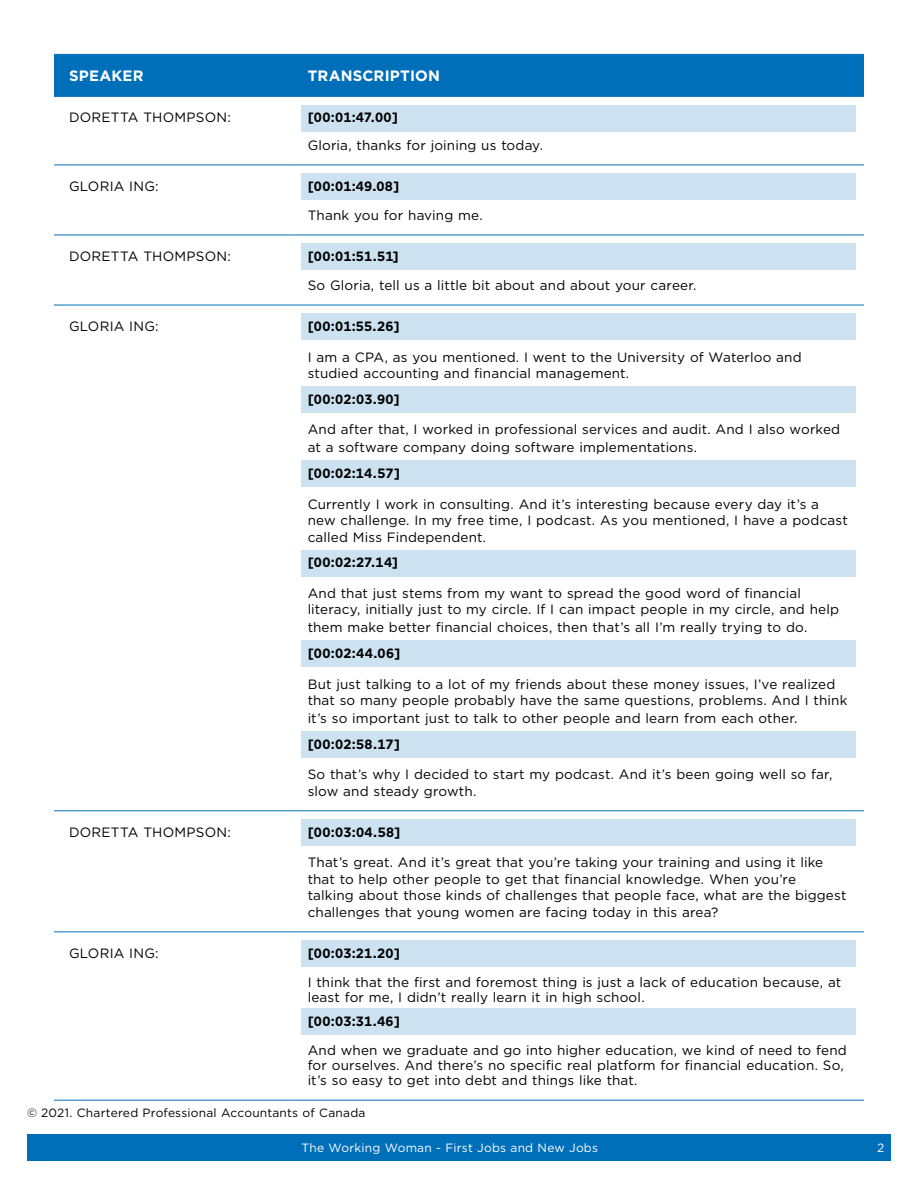
<style>
.page{position:relative;width:918px;height:1188px;background:#fff}
.page>*{position:absolute;margin:0;border:0;box-sizing:border-box;transform-origin:0 0}
.CPA_tableText-header{font:700 15px "Gotham";letter-spacing:.015em;color:#fff}
.CPA_tableText-body{font:13.5px/16.5px "Gotham";letter-spacing:.01em;color:#000}
.CPA_timeStamp{font:700 13.5px "Gotham";letter-spacing:.02em;color:#000}
.t1{font:12px "Gotham";letter-spacing:.015em;color:#000}
.t2{font:12px "Gotham";letter-spacing:.015em;color:#fff}
</style>
<div class="page">
<div style="left:27px;top:1134px;width:864px;height:27px;background:#006fba"></div>
<div style="left:54px;top:55px;width:810px;height:41px;background:#006fba"></div>
<hr style="left:54px;top:54px;width:239px;height:1px;background:#006fba">
<hr style="left:293px;top:54px;width:571px;height:1px;background:#006fba">
<hr style="left:54px;top:96px;width:239px;height:1px;background:#006fba">
<hr style="left:293px;top:96px;width:571px;height:1px;background:#006fba">
<hr style="left:54px;top:165px;width:239px;height:1px;background:#006fba">
<hr style="left:293px;top:165px;width:571px;height:1px;background:#006fba">
<hr style="left:54px;top:235px;width:239px;height:1px;background:#006fba">
<hr style="left:293px;top:235px;width:571px;height:1px;background:#006fba">
<hr style="left:54px;top:305px;width:239px;height:1px;background:#006fba">
<hr style="left:293px;top:305px;width:571px;height:1px;background:#006fba">
<hr style="left:54px;top:810px;width:239px;height:1px;background:#006fba">
<hr style="left:293px;top:810px;width:571px;height:1px;background:#006fba">
<hr style="left:54px;top:931px;width:239px;height:1px;background:#006fba">
<hr style="left:293px;top:931px;width:571px;height:1px;background:#006fba">
<hr style="left:54px;top:1100px;width:239px;height:1px;background:#006fba">
<hr style="left:293px;top:1100px;width:571px;height:1px;background:#006fba">
<div style="left:301px;top:105px;width:555px;height:27px;background:#cce2f1"></div>
<div style="left:301px;top:173px;width:555px;height:27px;background:#cce2f1"></div>
<div style="left:301px;top:243px;width:555px;height:27px;background:#cce2f1"></div>
<div style="left:301px;top:313px;width:555px;height:27px;background:#cce2f1"></div>
<div style="left:301px;top:386px;width:555px;height:27px;background:#cce2f1"></div>
<div style="left:301px;top:460px;width:555px;height:27px;background:#cce2f1"></div>
<div style="left:301px;top:550px;width:555px;height:27px;background:#cce2f1"></div>
<div style="left:301px;top:640px;width:555px;height:27px;background:#cce2f1"></div>
<div style="left:301px;top:731px;width:555px;height:27px;background:#cce2f1"></div>
<div style="left:301px;top:819px;width:555px;height:27px;background:#cce2f1"></div>
<div style="left:301px;top:940px;width:555px;height:27px;background:#cce2f1"></div>
<div style="left:301px;top:1008px;width:555px;height:27px;background:#cce2f1"></div>
<h1 class="CPA_tableText-header" style="left:69px;top:66px;width:76px">SPEAKER</h1>
<h1 class="CPA_tableText-header" style="left:308px;top:66px;width:134px">TRANSCRIPTION</h1>
<p class="CPA_tableText-body" style="left:69px;top:109px;width:163px">DORETTA THOMPSON:</p>
<p class="CPA_timeStamp" style="left:308px;top:108px;width:92px">[00:01:47.00]</p>
<p class="CPA_tableText-body" style="left:308px;top:137px;width:237px">Gloria, thanks for joining us today.</p>
<p class="CPA_tableText-body" style="left:69px;top:177px;width:91px">GLORIA ING:</p>
<p class="CPA_timeStamp" style="left:308px;top:177px;width:93px">[00:01:49.08]</p>
<p class="CPA_tableText-body" style="left:308px;top:207px;width:177px">Thank you for having me.</p>
<p class="CPA_tableText-body" style="left:69px;top:247px;width:163px">DORETTA THOMPSON:</p>
<p class="CPA_timeStamp" style="left:308px;top:247px;width:93px">[00:01:51.51]</p>
<p class="CPA_tableText-body" style="left:308px;top:277px;width:390px">So Gloria, tell us a little bit about and about your career.</p>
<p class="CPA_tableText-body" style="left:69px;top:318px;width:91px">GLORIA ING:</p>
<p class="CPA_timeStamp" style="left:308px;top:317px;width:94px">[00:01:55.26]</p>
<p class="CPA_tableText-body" style="left:308px;top:348px;width:496px">I am a CPA, as you mentioned. I went to the University of Waterloo and studied accounting and financial management.</p>
<p class="CPA_timeStamp" style="left:308px;top:390px;width:94px">[00:02:03.90]</p>
<p class="CPA_tableText-body" style="left:308px;top:420px;width:534px;line-height:18px">And after that, I worked in professional services and audit. And I also worked at a software company doing software implementations.</p>
<p class="CPA_timeStamp" style="left:308px;top:464px;width:94px">[00:02:14.57]</p>
<p class="CPA_tableText-body" style="left:308px;top:495px;width:542px">Currently I work in consulting. And it’s interesting because every day it’s a new challenge. In my free time, I podcast. As you mentioned, I have a podcast called Miss Findependent.</p>
<p class="CPA_timeStamp" style="left:308px;top:553px;width:92px">[00:02:27.14]</p>
<p class="CPA_tableText-body" style="left:308px;top:585px;width:533px">And that just stems from my want to spread the good word of financial literacy, initially just to my circle. If I can impact people in my circle, and help</p>
<p class="CPA_tableText-body" style="left:308px;top:619px;width:501px">them make better financial choices, then that’s all I’m really trying to do.</p>
<p class="CPA_timeStamp" style="left:308px;top:644px;width:94px">[00:02:44.06]</p>
<p class="CPA_tableText-body" style="left:308px;top:675px;width:541px">But just talking to a lot of my friends about these money issues, I’ve realized that so many people probably have the same questions, problems. And I think</p>
<p class="CPA_tableText-body" style="left:308px;top:710px;width:491px">it’s so important just to talk to other people and learn from each other.</p>
<p class="CPA_timeStamp" style="left:308px;top:735px;width:94px">[00:02:58.17]</p>
<p class="CPA_tableText-body" style="left:308px;top:766px;width:526px">So that’s why I decided to start my podcast. And it’s been going well so far, slow and steady growth.</p>
<p class="CPA_tableText-body" style="left:69px;top:823px;width:163px">DORETTA THOMPSON:</p>
<p class="CPA_timeStamp" style="left:308px;top:823px;width:94px">[00:03:04.58]</p>
<p class="CPA_tableText-body" style="left:308px;top:854px;width:540px">That’s great. And it’s great that you’re taking your training and using it like that to help other people to get that financial knowledge. When you’re<br>talking about those kinds of challenges that people face, what are the biggest challenges that young women are facing today in this area?</p>
<p class="CPA_tableText-body" style="left:69px;top:944px;width:91px">GLORIA ING:</p>
<p class="CPA_timeStamp" style="left:308px;top:944px;width:94px">[00:03:21.20]</p>
<p class="CPA_tableText-body" style="left:308px;top:974px;width:535px;line-height:15px">I think that the first and foremost thing is just a lack of education because, at least for me, I didn’t really learn it in high school.</p>
<p class="CPA_timeStamp" style="left:308px;top:1012px;width:94px">[00:03:31.46]</p>
<p class="CPA_tableText-body" style="left:308px;top:1043px;width:541px;line-height:15px">And when we graduate and go into higher education, we kind of need to fend for ourselves. And there’s no specific real platform for financial education. So, it’s so easy to get into debt and things like that.</p>
<p class="t1" style="left:27px;top:1106px;width:340px">© 2021. Chartered Professional Accountants of Canada</p>
<p class="t2" style="left:302px;top:1140px;width:298px">The Working Woman - First Jobs and New Jobs</p>
<p class="t2" style="left:877px;top:1140px;width:9px">2</p>
</div>
